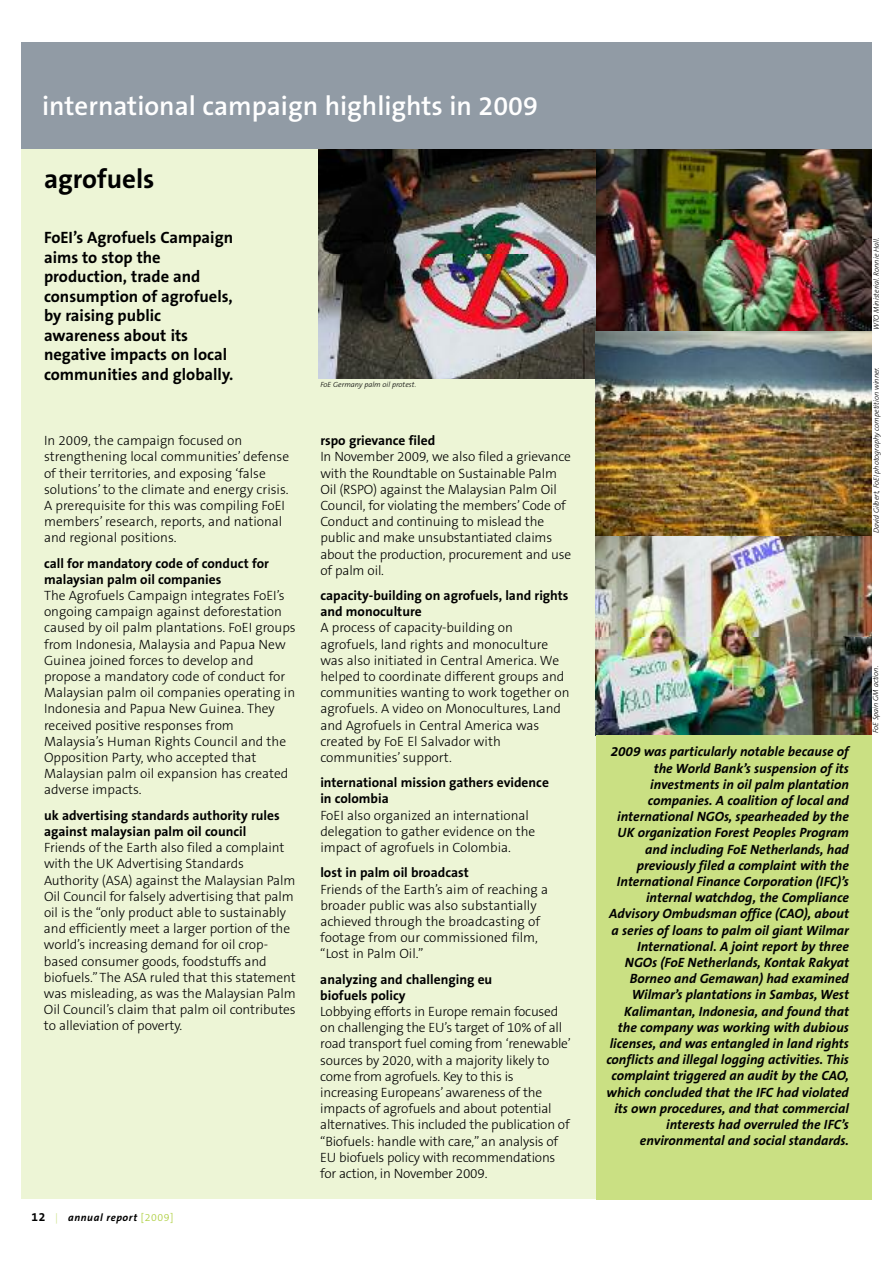
<style>
.page{position:relative;width:893px;height:1263px;background:#fff}
.page>*{position:absolute;margin:0;border:0;box-sizing:border-box;transform-origin:0 0}
.t1{font:600 27px "The Sans B6";color:#fff}
.t2{font:700 27px "The Sans B7";color:#000}
.t3{font:700 16.5px/19.5px "The Sans B7";color:#000}
.t4{font:300 13.5px/16.2px "The Sans B3";letter-spacing:-.005em;color:#000}
.t5{font:italic 700 13.5px/16.2px "The Sans B7";color:#000;text-align:right}
.t6{font:700 13.5px/16.2px "The Sans B7";color:#000}
.t7{font:italic 700 10.5px "The Sans B7";letter-spacing:.055em;color:#000}
.t8{font:italic 300 7.5px "The Sans B3";color:#000}
.s1{font-style:normal;font-size:12px}
.s2{font-family:"The Sans B3";font-weight:300;font-style:normal;color:#cae083}
.s3{font-family:"The Sans B3";font-weight:300;font-style:normal;color:#a7cb30}
</style>
<div class="page">
<div style="left:21px;top:43px;width:851px;height:1156px;background:#edf5d6"></div>
<img style="left:595px;top:149px;width:277px;height:183px">
<img style="left:595px;top:536px;width:277px;height:200px">
<img style="left:319px;top:149px;width:276px;height:229px">
<img style="left:595px;top:332px;width:277px;height:204px">
<div style="left:596px;top:735px;width:276px;height:464px;background:#cae083"></div>
<div style="left:21px;top:43px;width:851px;height:106px;background:#919ba5"></div>
<h1 class="t1" style="left:42px;top:91px;width:497px">international campaign highlights in 2009</h1>
<h1 class="t2" style="left:44px;top:165px;width:112px">agrofuels</h1>
<p class="t3" style="left:44px;top:228px;width:191px">FoEI’s Agrofuels Campaign aims to stop the production, trade and consumption of agrofuels, by raising public awareness about its negative impacts on local communities and globally.</p>
<p class="t4" style="left:44px;top:433px;width:247px">In 2009, the campaign focused on strengthening local communities’ defense of their territories, and exposing ‘false solutions’ to the climate and energy crisis.<br>A prerequisite for this was compiling FoEI members’ research, reports, and national and regional positions.</p>
<p class="t6" style="left:44px;top:555px;width:226px">call for mandatory code of conduct for malaysian palm oil companies</p>
<p class="t4" style="left:44px;top:588px;width:253px">The Agrofuels Campaign integrates FoEI’s ongoing campaign against deforestation caused by oil palm plantations. FoEI groups from Indonesia, Malaysia and Papua New Guinea joined forces to develop and propose a mandatory code of conduct for Malaysian palm oil companies operating in Indonesia and Papua New Guinea. They received positive responses from Malaysia’s Human Rights Council and the Opposition Party, who accepted that Malaysian palm oil expansion has created adverse impacts.</p>
<p class="t6" style="left:44px;top:807px;width:237px">uk advertising standards authority rules against malaysian palm oil council</p>
<p class="t4" style="left:44px;top:840px;width:253px">Friends of the Earth also filed a complaint with the UK Advertising Standards Authority (ASA) against the Malaysian Palm Oil Council for falsely advertising that palm oil is the “only product able to sustainably and efficiently meet a larger portion of the world’s increasing demand for oil crop&shy;based consumer goods, foodstuffs and biofuels.”The ASA ruled that this statement was misleading, as was the Malaysian Palm Oil Council’s claim that palm oil contributes to alleviation of poverty.</p>
<p class="t7" style="left:32px;top:1212px;width:144px"><span class="s1">12</span> <span class="s2">|</span> annual report <span class="s3">[2009]</span></p>
<p class="t8" style="left:320px;top:380px;width:97px">FoE Germany palm oil protest.</p>
<p class="t6" style="left:320px;top:433px;width:116px">rspo grievance filed</p>
<p class="t4" style="left:320px;top:449px;width:252px">In November 2009, we also filed a grievance with the Roundtable on Sustainable Palm Oil (RSPO) against the Malaysian Palm Oil Council, for violating the members’ Code of Conduct and continuing to mislead the public and make unsubstantiated claims about the production, procurement and use of palm oil.</p>
<p class="t6" style="left:320px;top:588px;width:250px">capacity-building on agrofuels, land rights and monoculture</p>
<p class="t4" style="left:320px;top:620px;width:251px">A process of capacity-building on agrofuels, land rights and monoculture was also initiated in Central America. We helped to coordinate different groups and communities wanting to work together on agrofuels. A video on Monocultures, Land and Agrofuels in Central America was created by FoE El Salvador with communities’ support.</p>
<p class="t6" style="left:320px;top:775px;width:230px">international mission gathers evidence in colombia</p>
<p class="t4" style="left:320px;top:807px;width:217px">FoEI also organized an international delegation to gather evidence on the impact of agrofuels in Colombia.</p>
<p class="t6" style="left:320px;top:865px;width:150px">lost in palm oil broadcast</p>
<p class="t4" style="left:320px;top:881px;width:229px">Friends of the Earth’s aim of reaching a broader public was also substantially achieved through the broadcasting of footage from our commissioned film, “Lost in Palm Oil.”</p>
<p class="t6" style="left:320px;top:971px;width:173px">analyzing and challenging eu biofuels policy</p>
<p class="t4" style="left:320px;top:1004px;width:252px">Lobbying efforts in Europe remain focused on challenging the EU’s target of 10% of all road transport fuel coming from ‘renewable’ sources by 2020, with a majority likely to come from agrofuels. Key to this is increasing Europeans’ awareness of the impacts of agrofuels and about potential alternatives. This included the publication of “Biofuels: handle with care,” an analysis of EU biofuels policy with recommendations for action, in November 2009.</p>
<p class="t8" style="left:872px;top:330px;width:94px;rotate:-90deg">WTO Ministerial. Ronnie Hall.</p>
<p class="t8" style="left:872px;top:533px;width:168px;rotate:-90deg">David Gilbert, FoEI photography competition winner.</p>
<p class="t5" style="left:606px;top:744px;width:244px">2009 was particularly notable because of the World Bank’s suspension of its investments in oil palm plantation companies. A coalition of local and international NGOs, spearheaded by the UK organization Forest Peoples Program and including FoE Netherlands, had previously filed a complaint with the International Finance Corporation (IFC)’s internal watchdog, the Compliance Advisory Ombudsman office (CAO), about a series of loans to palm oil giant Wilmar International. A joint report by three NGOs (FoE Netherlands, Kontak Rakyat Borneo and Gemawan) had examined Wilmar’s plantations in Sambas, West Kalimantan, Indonesia, and found that the company was working with dubious licenses, and was entangled in land rights conflicts and illegal logging activities. This complaint triggered an audit by the CAO, which concluded that the IFC had violated its own procedures, and that commercial interests had overruled the IFC’s environmental and social standards.</p>
<p class="t8" style="left:872px;top:733px;width:69px;rotate:-90deg">FoE Spain GM action.</p>
</div>
